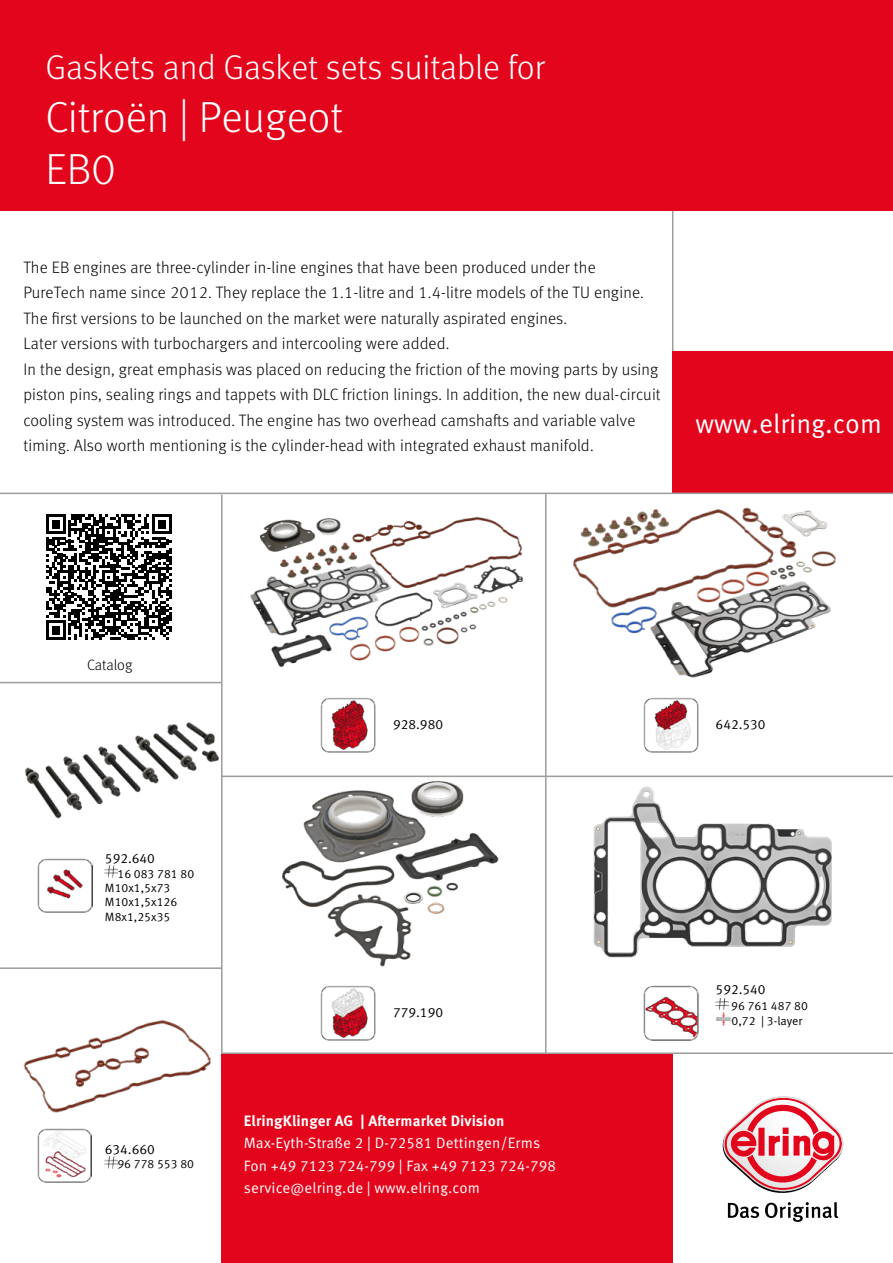
<style>
.page{position:relative;width:893px;height:1263px;background:#fff}
.page>*{position:absolute;margin:0;border:0;box-sizing:border-box;transform-origin:0 0}
.t1{font:300 43.5px/52.2px "Meta Pro";color:#fff}
.t2{font:300 34.5px "Meta Pro";color:#fff}
.t3{font:27px "Meta Pro Norm";color:#fff}
.t4{font:300 16.5px/25.5px "Meta Pro";letter-spacing:.01em;color:#000}
.t5{font:15px/22.5px "Meta Pro Norm";letter-spacing:.01em;color:#fff}
.t6{font:700 15px "Meta Pro";letter-spacing:.01em;color:#fff}
.t7{font:300 15px "Meta Pro";color:#000}
.t8{font:13.5px "Meta Pro Norm";color:#000}
.t9{font:12px/14.4px "Meta Pro Norm";color:#000}
</style>
<div class="page">
<hr style="left:221px;top:494px;width:2px;height:563px;background:#9d9d9c">
<hr style="left:545px;top:493px;width:1px;height:563px;background:#9d9d9c">
<div style="left:221px;top:1054px;width:452px;height:209px;background:#e3051b"></div>
<svg style="left:728px;top:1203px;width:31px;height:15px"></svg>
<svg style="left:765px;top:1202px;width:73px;height:20px"></svg>
<svg style="left:722px;top:1096px;width:122px;height:97px"></svg>
<hr style="left:222px;top:1052px;width:671px;height:2px;background:#9d9d9c">
<hr style="left:672px;top:204px;width:1px;height:290px;background:#9d9d9c">
<div style="left:0;top:0;width:893px;height:210px;background:#e3051b"></div>
<hr style="left:0;top:682px;width:222px;height:1px;background:#9d9d9c">
<hr style="left:222px;top:775px;width:671px;height:2px;background:#9d9d9c">
<div style="left:672px;top:352px;width:221px;height:141px;background:#e3051b"></div>
<hr style="left:0;top:967px;width:222px;height:2px;background:#9d9d9c">
<hr style="left:0;top:493px;width:893px;height:1px;background:#9d9d9c">
<img style="left:250px;top:516px;width:273px;height:152px">
<img style="left:573px;top:507px;width:264px;height:171px">
<img style="left:320px;top:697px;width:56px;height:56px">
<img style="left:643px;top:697px;width:56px;height:56px">
<img style="left:282px;top:781px;width:217px;height:186px">
<img style="left:593px;top:786px;width:239px;height:172px">
<img style="left:320px;top:985px;width:56px;height:56px">
<img style="left:643px;top:985px;width:56px;height:56px">
<svg style="left:716px;top:998px;width:12px;height:12px"></svg>
<img style="left:716px;top:1012px;width:16px;height:13px">
<svg style="left:46px;top:514px;width:126px;height:126px"></svg>
<img style="left:23px;top:1020px;width:188px;height:92px">
<img style="left:38px;top:1128px;width:54px;height:55px">
<svg style="left:105px;top:1157px;width:12px;height:11px"></svg>
<img style="left:25px;top:722px;width:194px;height:96px">
<img style="left:38px;top:858px;width:54px;height:54px">
<svg style="left:105px;top:866px;width:12px;height:11px"></svg>
<h2 class="t2" style="left:45px;top:43px;width:501px">Gaskets and Gasket sets suitable for</h2>
<h1 class="t1" style="left:45px;top:88px;width:299px">Citroën | Peugeot<br>EB0</h1>
<p class="t4" style="left:23px;top:253px;width:639px">The EB engines are three-cylinder in-line engines that have been produced under the PureTech name since 2012. They replace the 1.1-litre and 1.4-litre models of the TU engine.<br>The first versions to be launched on the market were naturally aspirated engines.<br>Later versions with turbochargers and intercooling were added.<br>In the design, great emphasis was placed on reducing the friction of the moving parts by using piston pins, sealing rings and tappets with DLC friction linings. In addition, the new dual-circuit cooling system was introduced. The engine has two overhead camshafts and variable valve timing. Also worth mentioning is the cylinder-head with integrated exhaust manifold.</p>
<h3 class="t3" style="left:695px;top:403px;width:188px">www.elring.com</h3>
<p class="t7" style="left:87px;top:654px;width:47px">Catalog</p>
<p class="t8" style="left:105px;top:848px;width:52px">592.640</p>
<p class="t9" style="left:105px;top:865px;width:91px;text-indent:13px">16 083 781 80<br>M10x1,5x73<br>M10x1,5x126<br>M8x1,25x35</p>
<p class="t8" style="left:105px;top:1139px;width:52px">634.660</p>
<p class="t9" style="left:117px;top:1156px;width:78px">96 778 553 80</p>
<p class="t8" style="left:393px;top:714px;width:52px">928.980</p>
<p class="t8" style="left:716px;top:714px;width:52px">642.530</p>
<p class="t8" style="left:393px;top:1002px;width:52px">779.190</p>
<p class="t6" style="left:244px;top:1109px;width:262px">ElringKlinger AG | Aftermarket Division</p>
<p class="t5" style="left:244px;top:1131px;width:314px">Max-Eyth-Straße 2 | D-72581 Dettingen/Erms<br>Fon +49 7123 724-799 | Fax +49 7123 724-798 service@elring.de | www.elring.com</p>
<p class="t8" style="left:716px;top:979px;width:52px">592.540</p>
<p class="t9" style="left:731px;top:997px;width:78px;line-height:15.1px">96 761 487 80<br>0,72 | 3-layer</p>
</div>
